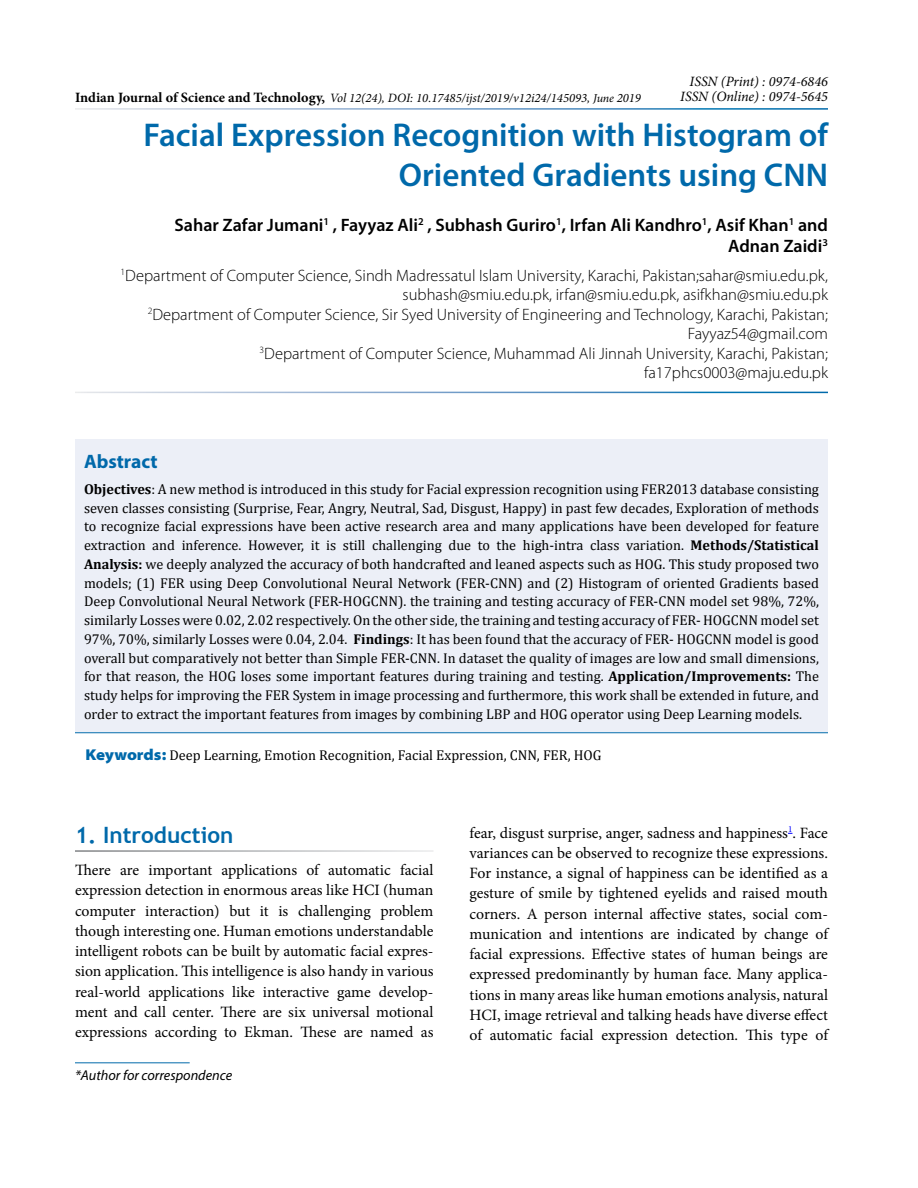
<style>
.page{position:relative;width:918px;height:1188px;background:#fff}
.page>*{position:absolute;margin:0;border:0;box-sizing:border-box;transform-origin:0 0}
.t1{font:600 33px/40.5px "Myriad Pro";color:#0069aa;text-align:right}
.t2{font:700 22.5px "Trebuchet MS";color:#0069aa}
.t3{font:700 19.5px "Myriad Pro";color:#0069aa}
.t4{font:600 18px/21px "Myriad Pro";color:#000;text-align:right}
.t5{font:300 16.5px/19.5px "Myriad Pro";color:#000;text-align:right}
.t6{font:15.75px/20.2px "Minion Pro";color:#000;text-align:justify}
.t7{font:14.25px/18.8px "Cambria";color:#000;text-align:justify}
.t8{font:italic 14.25px/15px "Minion Pro";color:#000;text-align:right}
.t9{font:italic 14.25px "Myriad Pro";color:#000}
.t10{font:italic 12.75px "Minion Pro";color:#000}
.s1{font-weight:700;font-style:normal;font-size:14.25px}
.s2{font-size:12px}
.s3{font-weight:700}
.s4{font-family:"Myriad Pro";font-weight:900;font-stretch:semi-expanded;font-size:15.75px;color:#0069aa}
</style>
<div class="page">
<hr style="left:75px;top:1062px;width:115px;height:1px;background:#0069aa">
<div style="left:75px;top:440px;width:753px;height:292px;background:#eceff7"></div>
<hr style="left:75px;top:732px;width:753px;height:1px;background:#0069aa">
<p class="t8" style="left:680px;top:74px;width:149px">ISSN (Print) : 0974-6846<br>ISSN (Online) : 0974-5645</p>
<h1 class="t1" style="left:144px;top:113px;width:686px">Facial Expression Recognition with Histogram of<br>Oriented Gradients using CNN</h1>
<p class="t4" style="left:174px;top:214px;width:655px">Sahar Zafar Jumani<sup>1</sup> , Fayyaz Ali<sup>2</sup> , Subhash Guriro<sup>1</sup>, Irfan Ali Kandhro<sup>1</sup>, Asif Khan<sup>1</sup> and<br>Adnan Zaidi<sup>3</sup></p>
<p class="t5" style="left:121px;top:266px;width:709px"><sup>1</sup>Department of Computer Science, Sindh Madressatul Islam University, Karachi, Pakistan;sahar@smiu.edu.pk, subhash@smiu.edu.pk, irfan@smiu.edu.pk, asifkhan@smiu.edu.pk<br><sup>2</sup>Department of Computer Science, Sir Syed University of Engineering and Technology, Karachi, Pakistan; Fayyaz54@gmail.com<br><sup>3</sup>Department of Computer Science, Muhammad Ali Jinnah University, Karachi, Pakistan; fa17phcs0003@maju.edu.pk</p>
<p class="t10" style="left:75px;top:90px;width:568px"><span class="s1">Indian Journal of Science and Technology,</span> Vol 12(24), DOI: 10.17485/ijst/2019/v12i24/145093, <span class="s2">June</span> 2019</p>
<h3 class="t3" style="left:84px;top:448px;width:75px">Abstract</h3>
<p class="t7" style="left:84px;top:480px;width:737px"><span class="s3">Objectives</span>: A new method is introduced in this study for Facial expression recognition using FER2013 database consisting seven classes consisting (Surprise, Fear, Angry, Neutral, Sad, Disgust, Happy) in past few decades, Exploration of methods to recognize facial expressions have been active research area and many applications have been developed for feature extraction and inference. However, it is still challenging due to the high-intra class variation. <span class="s3">Methods/Statistical Analysis:</span> we deeply analyzed the accuracy of both handcrafted and leaned aspects such as HOG. This study proposed two models; (1) FER using Deep Convolutional Neural Network (FER-CNN) and (2) Histogram of oriented Gradients based Deep Convolutional Neural Network (FER-HOGCNN). the training and testing accuracy of FER-CNN model set 98%, 72%, similarly Losses were 0.02, 2.02 respectively. On the other side, the training and testing accuracy of FER- HOGCNN model set 97%, 70%, similarly Losses were 0.04, 2.04. <span class="s3">Findings</span>: It has been found that the accuracy of FER- HOGCNN model is good overall but comparatively not better than Simple FER-CNN. In dataset the quality of images are low and small dimensions, for that reason, the HOG loses some important features during training and testing. <span class="s3">Application/Improvements:</span> The study helps for improving the FER System in image processing and furthermore, this work shall be extended in future, and order to extract the important features from images by combining LBP and HOG operator using Deep Learning models.</p>
<p class="t7" style="left:86px;top:745px;width:518px"><span class="s4">Keywords:</span> Deep Learning, Emotion Recognition, Facial Expression, CNN, FER, HOG</p>
<h2 class="t2" style="left:75px;top:821px;width:160px">1. Introduction</h2>
<p class="t6" style="left:75px;top:860px;width:360px">There are important applications of automatic facial expression detection in enormous areas like HCI (human computer interaction) but it is challenging problem though interesting one. Human emotions understandable intelligent robots can be built by automatic facial expres&shy;sion application. This intelligence is also handy in various real-world applications like interactive game develop&shy;ment and call center. There are six universal motional expressions according to Ekman. These are named as</p>
<p class="t9" style="left:75px;top:1066px;width:159px">*Author for correspondence</p>
<p class="t6" style="left:469px;top:823px;width:360px">fear, disgust surprise, anger, sadness and happiness<sup>1</sup>. Face variances can be observed to recognize these expressions.<br>For instance, a signal of happiness can be identified as a gesture of smile by tightened eyelids and raised mouth corners. A person internal affective states, social com&shy;munication and intentions are indicated by change of facial expressions. Effective states of human beings are expressed predominantly by human face. Many applica&shy;tions in many areas like human emotions analysis, natural HCI, image retrieval and talking heads have diverse effect of automatic facial expression detection. This type of</p>
</div>
